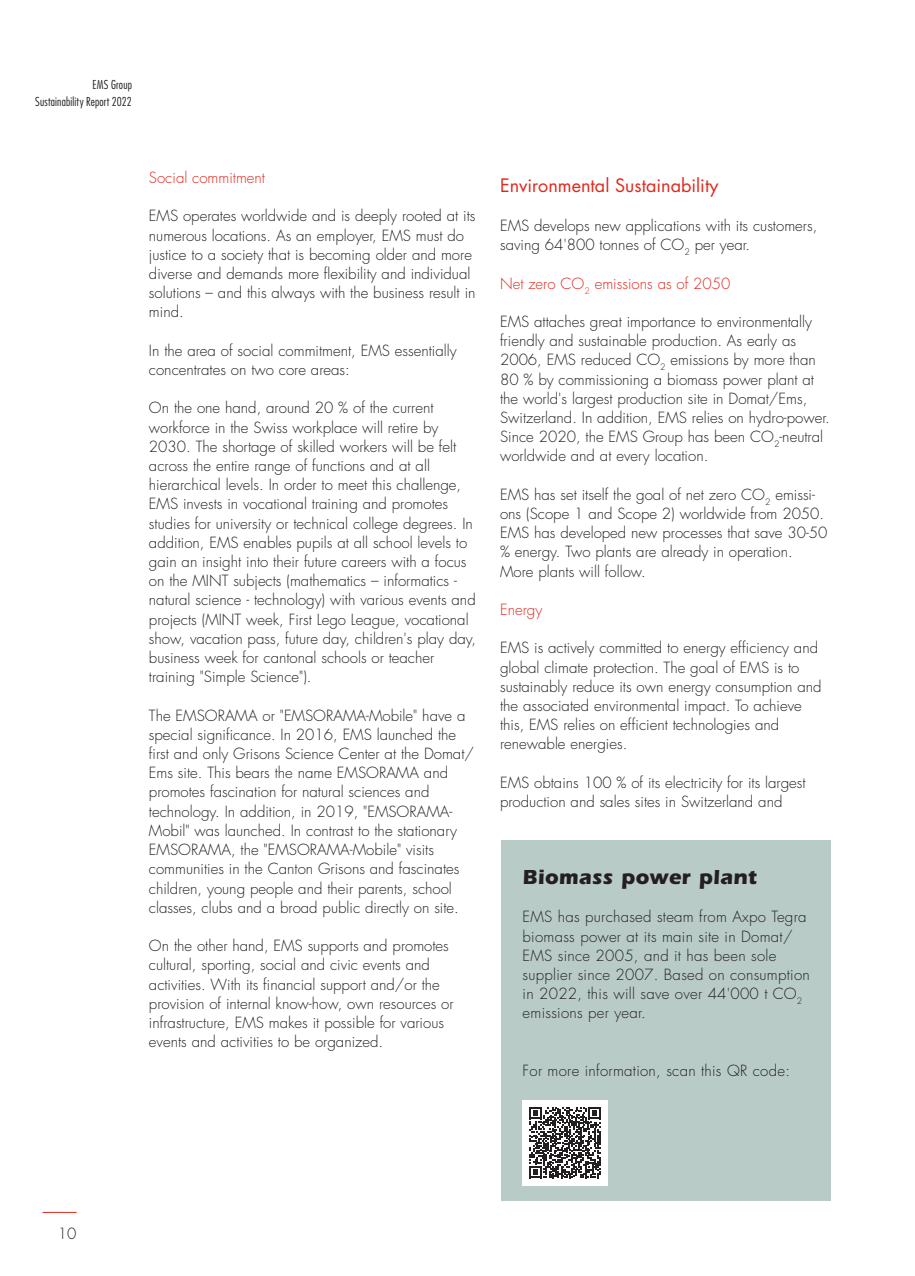
<style>
.page{position:relative;width:915px;height:1276px;background:#fff}
.page>*{position:absolute;margin:0;border:0;box-sizing:border-box;transform-origin:0 0}
.Tabelle_12pt_ohne_Linie{font:700 21px "ITC Eras Std";letter-spacing:.015em;color:#231f20}
.Zwischentitel_12_8pt{font:18px "Futura Std";color:#e1271b}
.Grundtext_12_8pt{font:300 15px/19.2px "Futura Std";color:#231f20}
.Grundtext_12_8pt-2{font:300 15px/19.2px "Futura Std";letter-spacing:.02em;color:#231f20}
.Grundtext_12_8pt-3{font:300 15px "Futura Std";color:#e1271b}
.Rubrik{font:300 condensed 12px "Futura Std";letter-spacing:.015em;color:#231f20}
</style>
<div class="page">
<hr style="left:43px;top:1212px;width:34px;height:1px;background:#e1271b">
<div style="left:501px;top:841px;width:329px;height:359px;background:#b8cbc6"></div>
<div style="left:522px;top:1100px;width:85px;height:85px;background:#fff"></div>
<svg style="left:529px;top:1107px;width:71px;height:71px"></svg>
<p class="Rubrik" style="left:93px;top:78px;width:41px">EMS Group</p>
<p class="Rubrik" style="left:35px;top:94px;width:98px">Sustainability Report 2022</p>
<p class="Grundtext_12_8pt-3" style="left:149px;top:168px;width:118px">Social commitment</p>
<p class="Grundtext_12_8pt" style="left:149px;top:207px;width:328px">EMS operates worldwide and is deeply rooted at its numerous locations. As an employer, EMS must do justice to a society that is becoming older and more diverse and demands more flexibility and individual solutions – and this always with the business result in mind.</p>
<p class="Grundtext_12_8pt" style="left:149px;top:341px;width:309px">In the area of social commitment, EMS essentially concentrates on two core areas:</p>
<p class="Grundtext_12_8pt" style="left:149px;top:399px;width:328px">On the one hand, around 20 % of the current workforce in the Swiss workplace will retire by 2030. The shortage of skilled workers will be felt across the entire range of functions and at all hierarchical levels. In order to meet this challenge, EMS invests in vocational training and promotes studies for university or technical college degrees. In addition, EMS enables pupils at all school levels to gain an insight into their future careers with a focus on the MINT subjects (mathematics – informatics - natural science - technology) with various events and projects (MINT week, First Lego League, vocational show, vacation pass, future day, children's play day, business week for cantonal schools or teacher training "Simple Science").</p>
<p class="Grundtext_12_8pt" style="left:149px;top:706px;width:326px">The EMSORAMA or "EMSORAMA-Mobile" have a special significance. In 2016, EMS launched the first and only Grisons Science Center at the Domat/ Ems site. This bears the name EMSORAMA and promotes fascination for natural sciences and technology. In addition, in 2019, "EMSORAMA-Mobil" was launched. In contrast to the stationary EMSORAMA, the "EMSORAMA-Mobile" visits communities in the Canton Grisons and fascinates children, young people and their parents, school classes, clubs and a broad public directly on site.</p>
<p class="Grundtext_12_8pt" style="left:149px;top:936px;width:306px">On the other hand, EMS supports and promotes cultural, sporting, social and civic events and activities. With its financial support and/or the provision of internal know-how, own resources or infrastructure, EMS makes it possible for various events and activities to be organized.</p>
<p class="Zwischentitel_12_8pt" style="left:500px;top:174px;width:220px">Environmental Sustainability</p>
<p class="Grundtext_12_8pt" style="left:500px;top:216px;width:318px">EMS develops new applications with its customers, saving 64'800 tonnes of CO<sub>2</sub> per year.</p>
<p class="Grundtext_12_8pt-3" style="left:500px;top:274px;width:232px">Net zero CO<sub>2</sub> emissions as of 2050</p>
<p class="Grundtext_12_8pt" style="left:500px;top:312px;width:331px">EMS attaches great importance to environmentally friendly and sustainable production. As early as 2006, EMS reduced CO<sub>2</sub> emissions by more than 80 % by commissioning a biomass power plant at the world's largest production site in Domat/Ems, Switzerland. In addition, EMS relies on hydro-power.<br>Since 2020, the EMS Group has been CO<sub>2</sub>-neutral worldwide and at every location.</p>
<p class="Grundtext_12_8pt" style="left:500px;top:485px;width:329px">EMS has set itself the goal of net zero CO<sub>2</sub> emissi&shy;ons (Scope 1 and Scope 2) worldwide from 2050.<br>EMS has developed new processes that save 30-50 % energy. Two plants are already in operation.<br>More plants will follow.</p>
<p class="Grundtext_12_8pt-3" style="left:500px;top:600px;width:44px">Energy</p>
<p class="Grundtext_12_8pt" style="left:500px;top:639px;width:323px">EMS is actively committed to energy efficiency and global climate protection. The goal of EMS is to sustainably reduce its own energy consumption and the associated environmental impact. To achieve this, EMS relies on efficient technologies and renewable energies.</p>
<p class="Grundtext_12_8pt" style="left:500px;top:773px;width:307px">EMS obtains 100 % of its electricity for its largest production and sales sites in Switzerland and</p>
<p class="Tabelle_12pt_ohne_Linie" style="left:522px;top:864px;width:236px">Biomass power plant</p>
<p class="Grundtext_12_8pt-2" style="left:522px;top:907px;width:288px">EMS has purchased steam from Axpo Tegra biomass power at its main site in Domat/ EMS since 2005, and it has been sole supplier since 2007. Based on consumption in 2022, this will save over 44'000 t CO<sub>2 </sub>emissions per year.</p>
<p class="Grundtext_12_8pt-2" style="left:522px;top:1061px;width:269px">For more information, scan this QR code:</p>
<p class="Grundtext_12_8pt" style="left:58px;top:1224px;width:20px">10</p>
</div>
